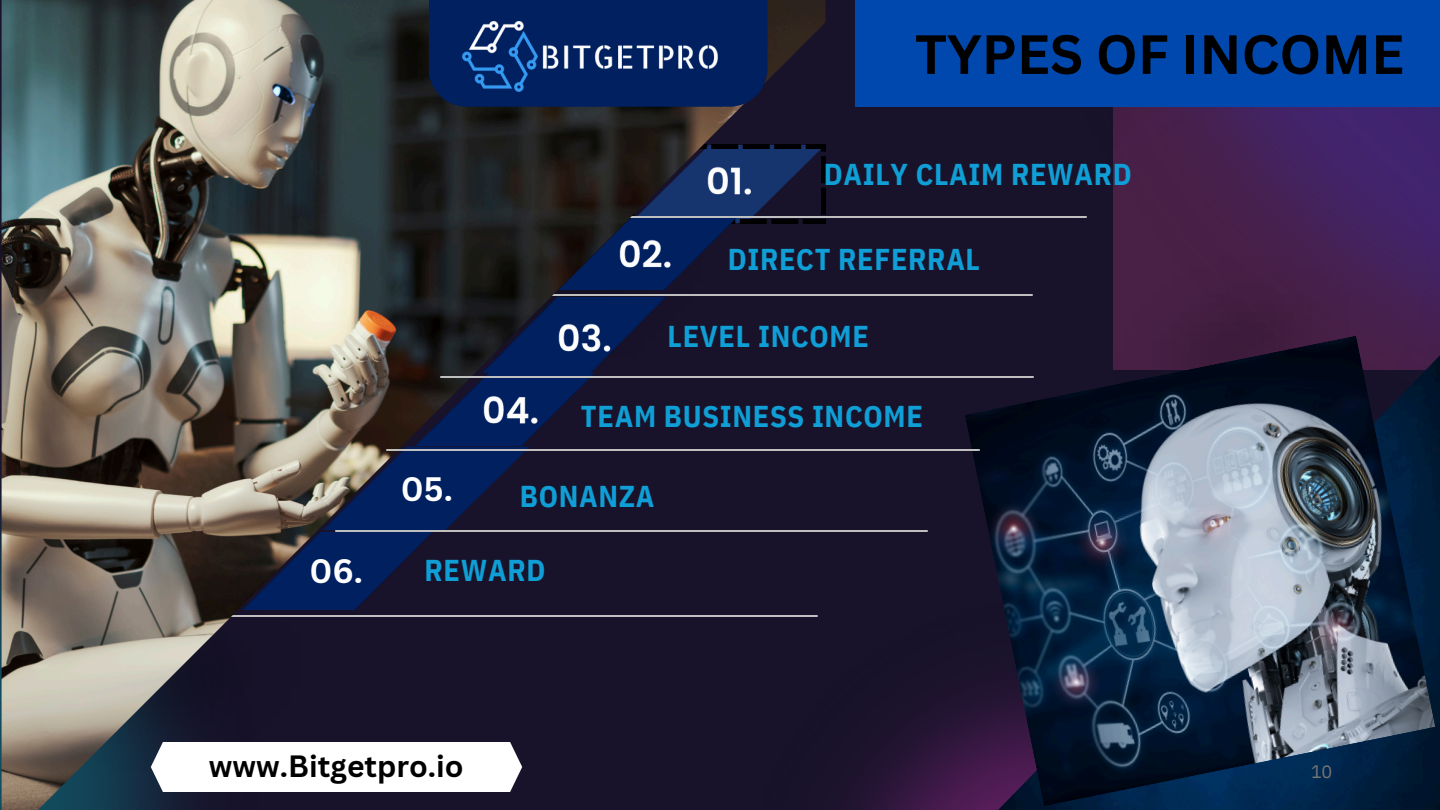
<style>
.page{position:relative;width:1440px;height:810px;background:#18132a}
.page>*{position:absolute;margin:0;border:0;box-sizing:border-box;transform-origin:0 0}
.t1{font:700 54px "Canva Sans";color:#000}
.t2{font:700 33px "Canva Sans";color:#fff}
.t3{font:700 30.15px "IBM Plex Sans Cond";letter-spacing:.025em;color:#0f9ed5}
.t4{font:700 30px "IBM Plex Sans Cond";letter-spacing:.025em;color:#0f9ed5}
.t5{font:700 30px "Canva Sans";color:#000}
.t6{font:18px "IBM Plex Sans";color:#767676}
</style>
<div class="page">
<img style="left:1113px;top:107px;width:326px;height:248px">
<img style="left:854px;top:703px;width:144px;height:107px">
<img style="left:998px;top:355px;width:442px;height:455px">
<img style="left:1113px;top:238px;width:275px;height:97px">
<img style="left:826px;top:295px;width:207px;height:1px">
<img style="left:826px;top:216px;width:261px;height:2px">
<img style="left:2px;top:0;width:824px;height:810px">
<img style="left:965px;top:335px;width:470px;height:471px">
<svg style="left:323px;top:447px;width:207px;height:83px"></svg>
<img style="left:242px;top:533px;width:190px;height:76px">
<img style="left:375px;top:449px;width:616px;height:1px">
<img style="left:323px;top:530px;width:605px;height:1px">
<img style="left:429px;top:377px;width:616px;height:1px">
<div style="left:855px;top:0;width:585px;height:107px;background:#0048ad"></div>
<div style="left:148px;top:742px;width:376px;height:50px;background:#fff"></div>
<div style="left:429px;top:0;width:338px;height:107px;background:#002060"></div>
<img style="left:462px;top:22px;width:255px;height:70px">
<p class="t1" style="left:915px;top:16px;width:491px">TYPES OF INCOME</p>
<p class="t4" style="left:824px;top:154px;width:309px">DAILY CLAIM REWARD</p>
<p class="t4" style="left:728px;top:240px;width:254px">DIRECT REFERRAL</p>
<p class="t3" style="left:668px;top:316px;width:203px">LEVEL INCOME</p>
<p class="t2" style="left:310px;top:547px;width:55px">06.</p>
<p class="t2" style="left:401px;top:466px;width:53px">05.</p>
<p class="t3" style="left:581px;top:396px;width:343px">TEAM BUSINESS INCOME</p>
<p class="t3" style="left:520px;top:476px;width:136px">BONANZA</p>
<p class="t3" style="left:424px;top:550px;width:122px">REWARD</p>
<p class="t5" style="left:209px;top:745px;width:256px">www.Bitgetpro.io</p>
<p class="t6" style="left:1311px;top:759px;width:23px">10</p>
</div>
